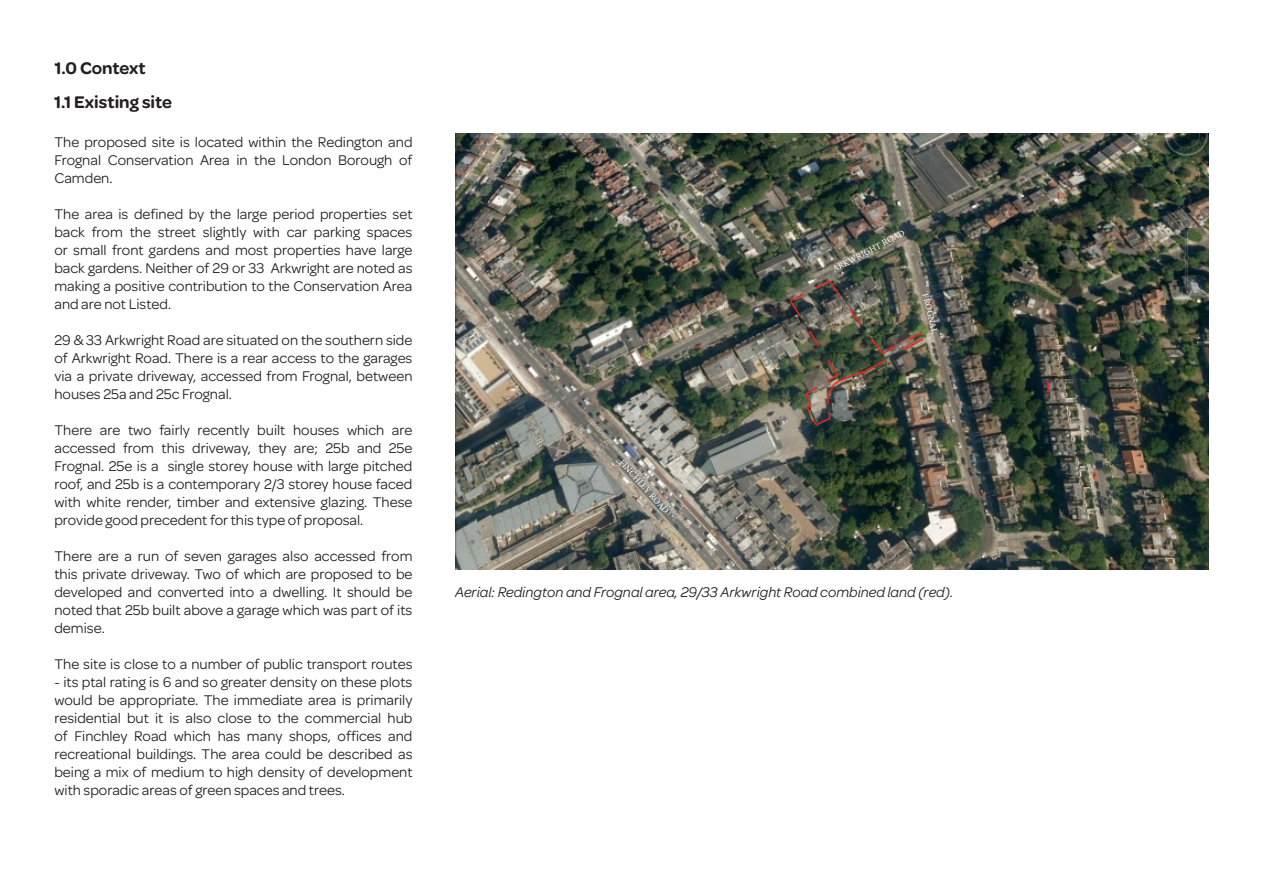
<style>
.page{position:relative;width:1263px;height:893px;background:#fff}
.page>*{position:absolute;margin:0;border:0;box-sizing:border-box;transform-origin:0 0}
.t1{font:600 18px "Omnes";color:#231f20}
.t2{font:15px/18px "Omnes";color:#231f20;text-align:justify}
.t3{font:italic 15px "Omnes";color:#231f20}
.t4{font:9px "Minion Pro";color:#fff}
</style>
<div class="page">
<img style="left:455px;top:134px;width:754px;height:436px">
<img style="left:788px;top:279px;width:137px;height:148px">
<svg style="left:1047px;top:381px;width:2px;height:11px"></svg>
<p class="t1" style="left:54px;top:58px;width:93px">1.0 Context</p>
<p class="t1" style="left:54px;top:92px;width:120px">1.1 Existing site</p>
<p class="t2" style="left:54px;top:133px;width:360px">The proposed site is located within the Redington and Frognal Conservation Area in the London Borough of Camden.</p>
<p class="t2" style="left:54px;top:205px;width:360px">The area is defined by the large period properties set back from the street slightly with car parking spaces or small front gardens and most properties have large back gardens. Neither of 29 or 33 Arkwright are noted as making a positive contribution to the Conservation Area and are not Listed.</p>
<p class="t2" style="left:54px;top:331px;width:360px">29 &amp; 33 Arkwright Road are situated on the southern side of Arkwright Road. There is a rear access to the garages via a private driveway, accessed from Frognal, between houses 25a and 25c Frognal.</p>
<p class="t2" style="left:54px;top:421px;width:360px">There are two fairly recently built houses which are accessed from this driveway, they are; 25b and 25e Frognal. 25e is a single storey house with large pitched roof, and 25b is a contemporary 2/3 storey house faced with white render, timber and extensive glazing. These provide good precedent for this type of proposal.</p>
<p class="t2" style="left:54px;top:547px;width:360px">There are a run of seven garages also accessed from this private driveway. Two of which are proposed to be developed and converted into a dwelling. It should be noted that 25b built above a garage which was part of its demise.</p>
<p class="t2" style="left:54px;top:655px;width:360px">The site is close to a number of public transport routes</p>
<p class="t2" style="left:54px;top:673px;width:360px">- its ptal rating is 6 and so greater density on these plots would be appropriate. The immediate area is primarily residential but it is also close to the commercial hub of Finchley Road which has many shops, offices and recreational buildings. The area could be described as being a mix of medium to high density of development with sporadic areas of green spaces and trees.</p>
<p class="t4" style="left:625px;top:457px;width:71px;rotate:48deg">FINCHLEY ROAD</p>
<p class="t4" style="left:830px;top:265px;width:82px;rotate:-28deg">ARKWRIGHT ROAD</p>
<p class="t4" style="left:931px;top:292px;width:43px;rotate:76deg">FROGNAL</p>
<p class="t3" style="left:455px;top:583px;width:500px">Aerial: Redington and Frognal area, 29/33 Arkwright Road combined land (red).</p>
</div>
